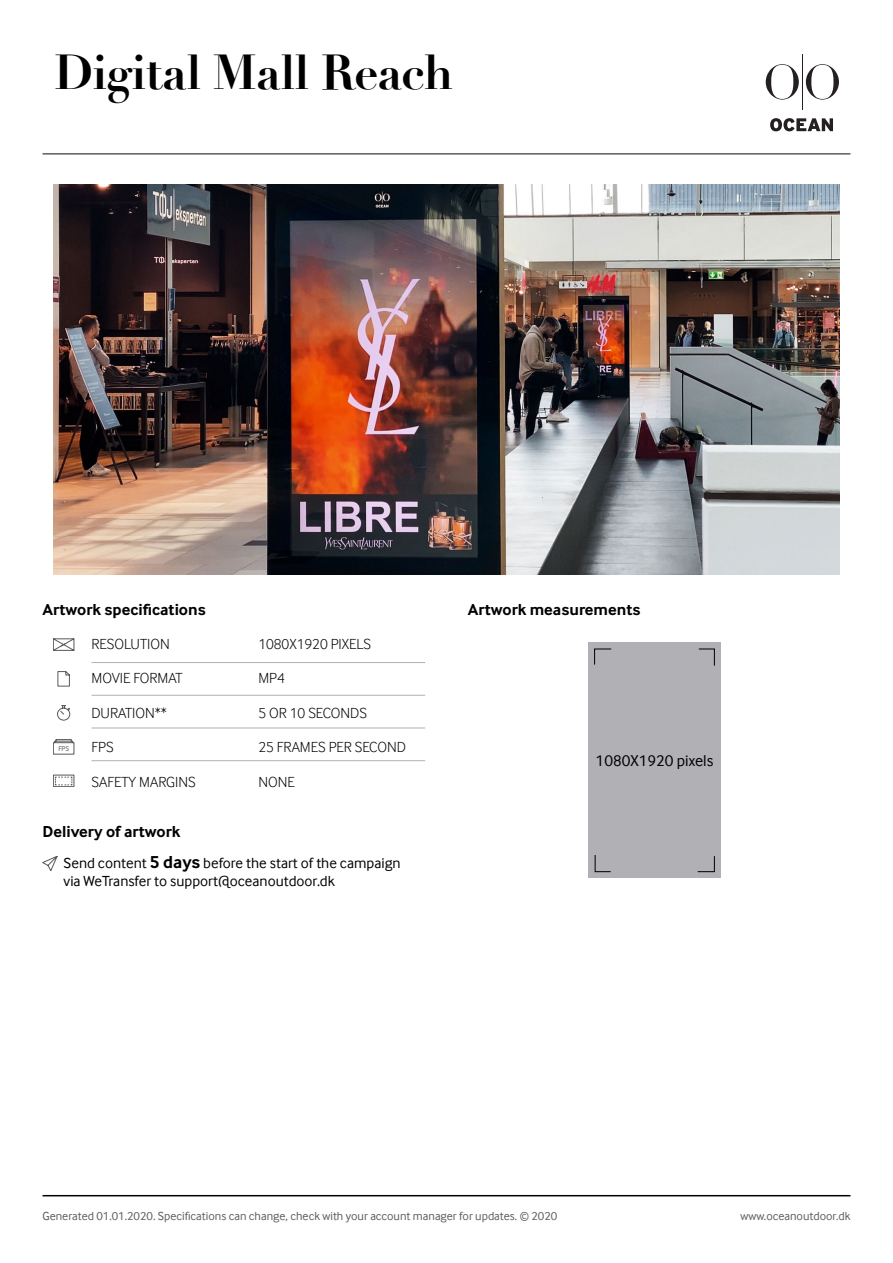
<style>
.page{position:relative;width:893px;height:1263px;background:#fff}
.page>*{position:absolute;margin:0;border:0;box-sizing:border-box;transform-origin:0 0}
.t1{font:700 48px "Didot";letter-spacing:-.02em;color:#000}
.t2{font:700 16.5px "Inter Face";color:#000101}
.t3{font:16.2px "Inter Face";color:#000101}
.t4{font:300 15px "Inter Face";color:#000101}
.t5{font:15px/18px "Inter Face";color:#000101}
.t6{font:12px "Inter Face";color:#5b5c60}
.t7{font:7.05px "Inter Face";color:#59595e}
.s1{font-weight:700;font-size:18px}
</style>
<div class="page">
<svg style="left:770px;top:118px;width:63px;height:13px"></svg>
<svg style="left:766px;top:64px;width:33px;height:36px"></svg>
<svg style="left:806px;top:64px;width:33px;height:36px"></svg>
<hr style="left:802px;top:54px;width:1px;height:55px;background:#241f21">
<hr style="left:43px;top:153px;width:807px;height:2px;background:#5b5c60">
<img style="left:53px;top:184px;width:787px;height:390px">
<svg style="left:58px;top:671px;width:12px;height:15px"></svg>
<svg style="left:57px;top:705px;width:13px;height:15px"></svg>
<svg style="left:53px;top:739px;width:21px;height:15px"></svg>
<svg style="left:53px;top:775px;width:21px;height:12px"></svg>
<hr style="left:92px;top:662px;width:333px;height:1px;background:#b0b0b5">
<hr style="left:92px;top:695px;width:333px;height:1px;background:#b0b0b5">
<hr style="left:92px;top:728px;width:333px;height:1px;background:#b0b0b5">
<hr style="left:92px;top:760px;width:333px;height:1px;background:#b0b0b5">
<div style="left:588px;top:643px;width:133px;height:235px;background:#b0b0b5"></div>
<svg style="left:594px;top:648px;width:18px;height:17px"></svg>
<svg style="left:698px;top:648px;width:17px;height:18px"></svg>
<svg style="left:595px;top:855px;width:16px;height:17px"></svg>
<svg style="left:697px;top:856px;width:18px;height:16px"></svg>
<svg style="left:42px;top:856px;width:15px;height:15px"></svg>
<hr style="left:43px;top:1195px;width:807px;height:1px;background:#000">
<svg style="left:53px;top:639px;width:21px;height:12px"></svg>
<h1 class="t1" style="left:54px;top:41px;width:401px">Digital Mall Reach</h1>
<h2 class="t2" style="left:43px;top:600px;width:165px">Artwork specifications</h2>
<h2 class="t2" style="left:468px;top:600px;width:174px">Artwork measurements</h2>
<p class="t7" style="left:58px;top:744px;width:12px">FPS</p>
<p class="t4" style="left:92px;top:635px;width:80px">RESOLUTION</p>
<p class="t4" style="left:92px;top:670px;width:93px">MOVIE FORMAT</p>
<p class="t4" style="left:92px;top:704px;width:77px">DURATION**</p>
<p class="t4" style="left:92px;top:739px;width:24px">FPS</p>
<p class="t4" style="left:92px;top:773px;width:106px">SAFETY MARGINS</p>
<h2 class="t2" style="left:43px;top:822px;width:140px">Delivery of artwork</h2>
<p class="t4" style="left:258px;top:635px;width:114px">1080X1920 PIXELS</p>
<p class="t4" style="left:258px;top:670px;width:28px">MP4</p>
<p class="t4" style="left:258px;top:704px;width:110px">5 OR 10 SECONDS</p>
<p class="t4" style="left:258px;top:739px;width:149px">25 FRAMES PER SECOND</p>
<p class="t4" style="left:258px;top:773px;width:38px">NONE</p>
<p class="t5" style="left:64px;top:854px;width:338px">Send content <span class="s1">5 days</span> before the start of the campaign via WeTransfer to support@oceanoutdoor.dk</p>
<h3 class="t3" style="left:596px;top:751px;width:119px">1080X1920 pixels</h3>
<p class="t6" style="left:43px;top:1210px;width:516px">Generated 01.01.2020. Specifications can change, check with your account manager for updates. © 2020</p>
<p class="t6" style="left:740px;top:1210px;width:111px">www.oceanoutdoor.dk</p>
</div>
